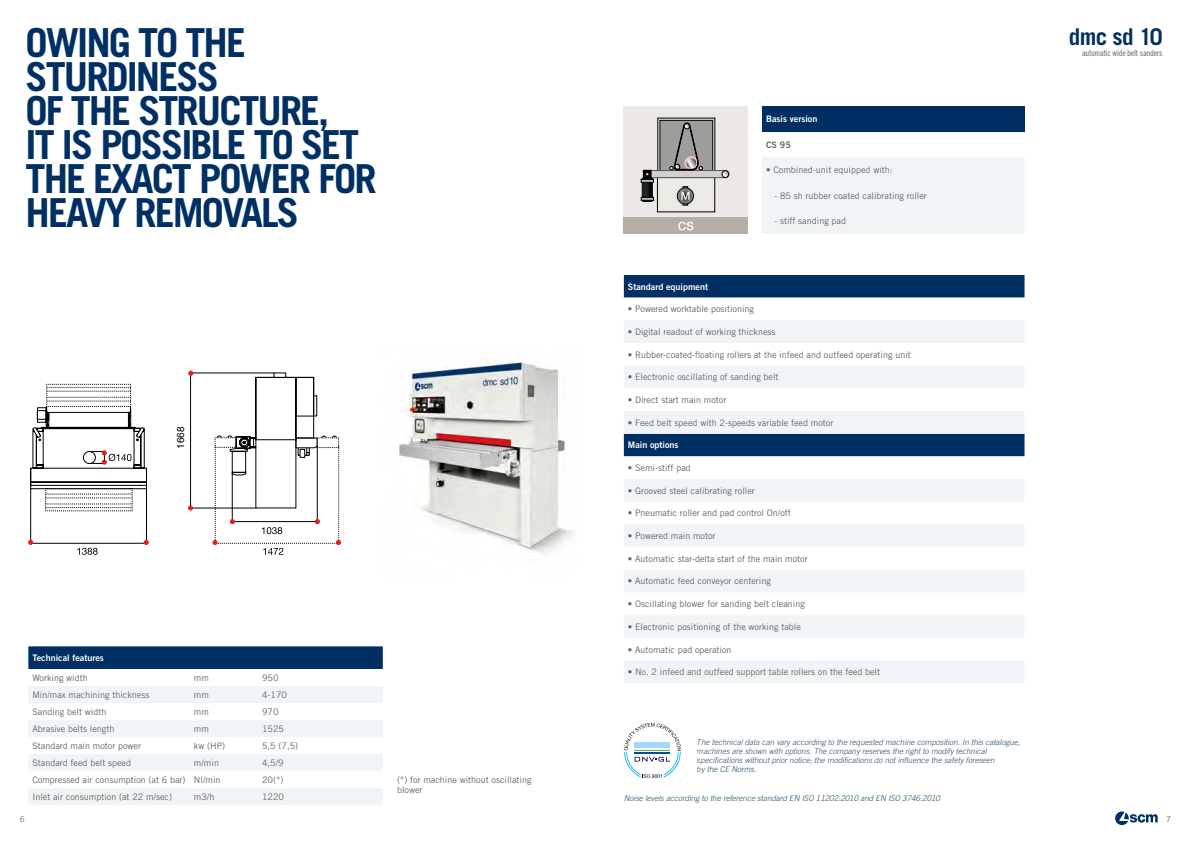
<style>
.page{position:relative;width:1191px;height:842px;background:#fff}
.page>*{position:absolute;margin:0;border:0;box-sizing:border-box;transform-origin:0 0}
.t1{font:700 40px/34px "Trade Gothic LT Std";letter-spacing:-.05em;color:#003063}
.t2{font:700 23.1px "Trade Gothic LT Std";letter-spacing:-.03em;color:#003063}
.t3{font:10px "Helvetica";color:#000}
.t4{font:9px/10px "Trade Gothic LT Std";color:#646363}
.t5{font:9px "Trade Gothic LT Std Bd 2";color:#fff}
.t6{font:9px "Trade Gothic LT Std Bd 2";color:#646363}
.t7{font:8.5px "Trade Gothic LT Std Cn 18";letter-spacing:-.02em;color:#646363}
.t8{font:italic 300 8px/9px "Trade Gothic LT Std";color:#264e62}
.t9{font:8px "Trade Gothic LT Std";color:#646363}
</style>
<div class="page">
<img style="left:399px;top:359px;width:175px;height:194px">
<div style="left:624px;top:275px;width:400px;height:23px;background:#003063"></div>
<svg style="left:624px;top:321px;width:400px;height:362px;fill:#f1f4f6"></svg>
<div style="left:28px;top:646px;width:355px;height:23px;background:#003063"></div>
<svg style="left:29px;top:686px;width:354px;height:119px;fill:#f1f4f6"></svg>
<div style="left:762px;top:106px;width:262px;height:26px;background:#003063"></div>
<div style="left:762px;top:158px;width:262px;height:76px;background:#f1f4f6"></div>
<svg style="left:28px;top:384px;width:121px;height:171px"></svg>
<svg style="left:213px;top:372px;width:128px;height:183px"></svg>
<hr style="left:190px;top:373px;width:1px;height:135px;background:#000">
<hr style="left:190px;top:373px;width:84px;height:1px;background:#000">
<svg style="left:188px;top:371px;width:5px;height:5px"></svg>
<hr style="left:190px;top:508px;width:66px;height:1px;background:#000">
<svg style="left:188px;top:506px;width:5px;height:4px"></svg>
<svg style="left:624px;top:723px;width:57px;height:55px"></svg>
<svg style="left:1115px;top:811px;width:42px;height:14px"></svg>
<div style="left:624px;top:106px;width:124px;height:111px;background:#ebe8e5"></div>
<div style="left:624px;top:217px;width:124px;height:17px;background:#b5aea6"></div>
<svg style="left:678px;top:222px;width:15px;height:8px"></svg>
<div style="left:660px;top:120px;width:52px;height:54px;background:#9d9d9c"></div>
<div style="left:660px;top:120px;width:53px;height:54px;border:1px solid #000"></div>
<div style="left:657px;top:177px;width:58px;height:35px;border:1px solid #000"></div>
<div style="left:644px;top:171px;width:85px;height:7px;background:#d0d0d0;border-radius:4px"></div>
<div style="left:643px;top:170px;width:86px;height:8px;border:1px solid #575756;border-radius:4px"></div>
<div style="left:722px;top:171px;width:7px;height:7px;border:1px solid #000;border-radius:50%"></div>
<div style="left:683px;top:187px;width:5px;height:18px;border:1px solid #000"></div>
<svg style="left:677px;top:188px;width:16px;height:16px"></svg>
<div style="left:677px;top:188px;width:16px;height:16px;border:1px solid #000;border-radius:50%"></div>
<svg style="left:681px;top:192px;width:8px;height:8px"></svg>
<div style="left:643px;top:170px;width:8px;height:8px;border:1px solid #000"></div>
<svg style="left:641px;top:171px;width:13px;height:31px"></svg>
<svg style="left:669px;top:123px;width:33px;height:47px"></svg>
<h1 class="t1" style="left:26px;top:25px;width:222px">OWING TO THE</h1>
<h1 class="t1" style="left:26px;top:59px;width:352px">STURDINESS<br>OF THE STRUCTURE,<br>IT IS POSSIBLE TO SET<br>THE EXACT POWER FOR<br>HEAVY REMOVALS</h1>
<p class="t3" style="left:173px;top:449px;width:24px;rotate:-90deg">1668</p>
<p class="t5" style="left:32px;top:652px;width:73px">Technical features</p>
<p class="t4" style="left:32px;top:672px;width:57px">Working width</p>
<p class="t4" style="left:194px;top:672px;width:16px">mm</p>
<p class="t4" style="left:262px;top:672px;width:18px">950</p>
<p class="t4" style="left:32px;top:689px;width:119px">Min/max machining thickness</p>
<p class="t4" style="left:194px;top:689px;width:16px">mm</p>
<p class="t4" style="left:262px;top:689px;width:26px">4-170</p>
<p class="t4" style="left:32px;top:706px;width:76px">Sanding belt width</p>
<p class="t4" style="left:194px;top:706px;width:16px">mm</p>
<p class="t4" style="left:262px;top:706px;width:18px">970</p>
<p class="t4" style="left:32px;top:723px;width:83px">Abrasive belts length</p>
<p class="t4" style="left:194px;top:723px;width:16px">mm</p>
<p class="t4" style="left:262px;top:723px;width:23px">1525</p>
<p class="t4" style="left:32px;top:740px;width:110px">Standard main motor power</p>
<p class="t4" style="left:194px;top:740px;width:33px">kw (HP)</p>
<p class="t4" style="left:262px;top:740px;width:38px">5,5 (7,5)</p>
<p class="t4" style="left:32px;top:757px;width:100px">Standard feed belt speed</p>
<p class="t4" style="left:194px;top:757px;width:27px">m/min</p>
<p class="t4" style="left:262px;top:757px;width:23px">4,5/9</p>
<p class="t4" style="left:32px;top:774px;width:190px">Compressed air consumption (at 6 bar) Nl/min</p>
<p class="t4" style="left:262px;top:774px;width:23px">20(*)</p>
<p class="t4" style="left:32px;top:791px;width:141px">Inlet air consumption (at 22 m/sec)</p>
<p class="t4" style="left:194px;top:791px;width:22px">m3/h</p>
<p class="t4" style="left:262px;top:791px;width:23px">1220</p>
<p class="t4" style="left:397px;top:774px;width:136px">(*) for machine without oscillating blower</p>
<p class="t5" style="left:766px;top:114px;width:53px">Basis version</p>
<p class="t6" style="left:766px;top:139px;width:26px">CS 95</p>
<p class="t4" style="left:766px;top:165px;width:128px">• Combined-unit equipped with:</p>
<p class="t4" style="left:774px;top:191px;width:154px">- 85 sh rubber coated calibrating roller</p>
<p class="t4" style="left:774px;top:216px;width:73px">- stiff sanding pad</p>
<p class="t5" style="left:628px;top:281px;width:82px">Standard equipment</p>
<p class="t4" style="left:628px;top:304px;width:128px">• Powered worktable positioning</p>
<p class="t4" style="left:628px;top:327px;width:149px">• Digital readout of working thickness</p>
<p class="t4" style="left:628px;top:349px;width:284px">• Rubber-coated-floating rollers at the infeed and outfeed operating unit</p>
<p class="t4" style="left:628px;top:372px;width:152px">• Electronic oscillating of sanding belt</p>
<p class="t4" style="left:628px;top:395px;width:100px">• Direct start main motor</p>
<p class="t4" style="left:628px;top:417px;width:207px">• Feed belt speed with 2-speeds variable feed motor</p>
<p class="t5" style="left:628px;top:440px;width:52px">Main options</p>
<p class="t4" style="left:628px;top:463px;width:64px">• Semi-stiff pad</p>
<p class="t4" style="left:628px;top:485px;width:128px">• Grooved steel calibrating roller</p>
<p class="t4" style="left:628px;top:508px;width:164px">• Pneumatic roller and pad control On/off</p>
<p class="t4" style="left:628px;top:531px;width:89px">• Powered main motor</p>
<p class="t4" style="left:628px;top:553px;width:181px">• Automatic star-delta start of the main motor</p>
<p class="t4" style="left:628px;top:576px;width:144px">• Automatic feed conveyor centering</p>
<p class="t4" style="left:628px;top:599px;width:179px">• Oscillating blower for sanding belt cleaning</p>
<p class="t4" style="left:628px;top:621px;width:174px">• Electronic positioning of the working table</p>
<p class="t4" style="left:628px;top:644px;width:105px">• Automatic pad operation</p>
<p class="t4" style="left:628px;top:667px;width:254px">• No. 2 infeed and outfeed support table rollers on the feed belt</p>
<p class="t8" style="left:696px;top:738px;width:325px">The technical data can vary according to the requested machine composition. In this catalogue, machines are shown with options. The company reserves the right to modify technical specifications without prior notice; the modifications do not influence the safety foreseen<br>by the CE Norms.</p>
<p class="t8" style="left:624px;top:794px;width:318px">Noise levels according to the reference standard EN ISO 11202:2010 and EN ISO 3746:2010</p>
<h2 class="t2" style="left:1068px;top:23px;width:95px">dmc sd 10</h2>
<p class="t7" style="left:1082px;top:47px;width:82px">automatic wide belt sanders</p>
<p class="t9" style="left:20px;top:814px;width:6px">6</p>
<p class="t9" style="left:1166px;top:814px;width:6px">7</p>
</div>
